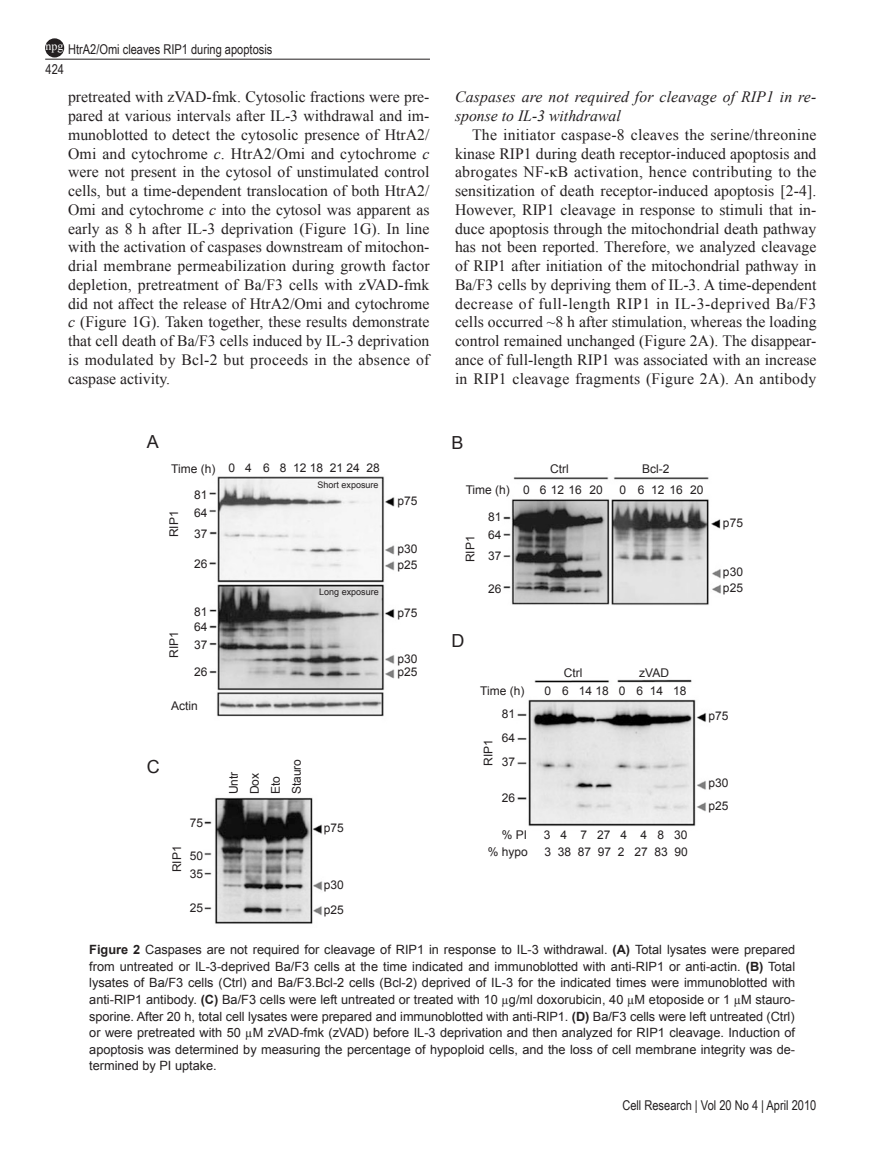
<style>
.page{position:relative;width:893px;height:1170px;background:#fff}
.page>*{position:absolute;margin:0;border:0;box-sizing:border-box;transform-origin:0 0}
.t1{font:18px "Arial";color:#231f20}
.t2{font:15.75px/18.8px "Times New Roman PSMT2";color:#231f20;text-align:justify}
.t3{font:15.75px/18.8px "Times New Roman";letter-spacing:.005em;color:#231f20}
.t4{font:italic 15.75px/18.8px "Times New Roman";letter-spacing:.01em;color:#231f20}
.t5{font:15.75px/18.8px "Times New Roman PSMT2";letter-spacing:.02em;color:#231f20}
.t6{font:13.5px "Arial Narrow";color:#231f20}
.t7{font:12.75px/16.5px "Arial";color:#231f20;text-align:justify}
.t8{font:12px/18px "Arial";color:#231f20}
.t9{font:12px "Times New Roman PSMT2";color:#fff}
.t10{font:9px "Arial";color:#231f20}
.s1{font-family:"Times New Roman PSMT2"}
.s2{font-style:italic}
.s3{font-family:"Times New Roman";font-style:italic}
.s4{font-weight:700}
</style>
<div class="page">
<hr style="left:45px;top:59px;width:385px;height:1px;background:#231f20">
<div style="left:46px;top:39px;width:17px;height:18px;background:#231f20;border-radius:50%"></div>
<div style="left:45px;top:38px;width:19px;height:19px;border:2px solid #231f20;border-radius:50%"></div>
<img style="left:204px;top:476px;width:517px;height:448px">
<p class="t6" style="left:68px;top:39px;width:206px">HtrA2/Omi cleaves RIP1 during apoptosis</p>
<p class="t9" style="left:46px;top:38px;width:19px">npg</p>
<p class="t6" style="left:46px;top:59px;width:20px">424</p>
<p class="t2" style="left:68px;top:88px;width:363px">pretreated with zVAD-fmk. Cytosolic fractions were pre&shy;pared at various intervals after IL-3 withdrawal and im-</p>
<p class="t3" style="left:68px;top:125px;width:363px">munoblotted to detect the cytosolic presence of HtrA2/<br><span class="s1">Omi and cytochrome</span> <span class="s2">c</span>. HtrA2/Omi and cytochrome <span class="s2">c</span></p>
<p class="t2" style="left:68px;top:162px;width:363px">were not present in the cytosol of unstimulated control</p>
<p class="t3" style="left:68px;top:181px;width:363px">cells, but a time-dependent translocation of both HtrA2/</p>
<p class="t2" style="left:68px;top:200px;width:363px">Omi and cytochrome <span class="s3">c</span> into the cytosol was apparent as early as 8 h after IL-3 deprivation (Figure 1G). In line with the activation of caspases downstream of mitochon&shy;drial membrane permeabilization during growth factor</p>
<p class="t3" style="left:68px;top:275px;width:363px">depletion, pretreatment of Ba/F3 cells with zVAD-fmk did not affect the release of HtrA2/Omi and cytochrome</p>
<p class="t2" style="left:68px;top:312px;width:363px"><span class="s3">c</span> (Figure 1G). Taken together, these results demonstrate</p>
<p class="t3" style="left:68px;top:331px;width:363px">that cell death of Ba/F3 cells induced by IL-3 deprivation</p>
<p class="t5" style="left:68px;top:350px;width:363px">is modulated by Bcl-2 but proceeds in the absence of caspase activity.</p>
<p class="t1" style="left:147px;top:430px;width:14px">A</p>
<p class="t8" style="left:171px;top:459px;width:46px">Time (h)</p>
<p class="t8" style="left:165px;top:537px;width:28px;rotate:-90deg">RIP1</p>
<p class="t8" style="left:165px;top:657px;width:28px;rotate:-90deg">RIP1</p>
<p class="t8" style="left:194px;top:485px;width:15px">81<br>64</p>
<p class="t8" style="left:194px;top:524px;width:15px">37</p>
<p class="t8" style="left:194px;top:554px;width:15px">26</p>
<p class="t8" style="left:194px;top:604px;width:15px;line-height:15px">81<br>64</p>
<p class="t8" style="left:194px;top:635px;width:15px">37</p>
<p class="t8" style="left:194px;top:662px;width:15px">26</p>
<p class="t8" style="left:171px;top:696px;width:28px">Actin</p>
<p class="t8" style="left:229px;top:459px;width:153px">0 4 6 8 12 18 21 24 28</p>
<p class="t10" style="left:318px;top:479px;width:63px">Short exposure</p>
<p class="t10" style="left:319px;top:586px;width:61px">Long exposure</p>
<p class="t8" style="left:397px;top:492px;width:22px">p75</p>
<p class="t8" style="left:397px;top:541px;width:22px;line-height:15.8px">p30 p25</p>
<p class="t8" style="left:397px;top:604px;width:22px">p75</p>
<p class="t8" style="left:397px;top:652px;width:22px;line-height:13.5px">p30 p25</p>
<p class="t1" style="left:147px;top:754px;width:14px">C</p>
<p class="t8" style="left:168px;top:872px;width:28px;rotate:-90deg">RIP1</p>
<p class="t8" style="left:190px;top:813px;width:15px">75</p>
<p class="t8" style="left:190px;top:846px;width:15px">50<br>35</p>
<p class="t8" style="left:190px;top:898px;width:15px">25</p>
<p class="t8" style="left:223px;top:794px;width:37px;line-height:21px;rotate:-90deg">Untr<br>Dox<br>Eto<br>Stauro</p>
<p class="t8" style="left:324px;top:818px;width:22px">p75</p>
<p class="t8" style="left:324px;top:871px;width:22px;line-height:25.5px">p30 p25</p>
<p class="t4" style="left:455px;top:87px;width:363px">Caspases are not required for cleavage of RIP1 in re&shy;sponse to IL-3 withdrawal</p>
<p class="t3" style="left:472px;top:125px;width:346px">The initiator caspase-8 cleaves the serine/threonine</p>
<p class="t2" style="left:455px;top:144px;width:363px">kinase RIP1 during death receptor-induced apoptosis and</p>
<p class="t3" style="left:455px;top:162px;width:363px">abrogates NF-κB activation, hence contributing to the</p>
<p class="t2" style="left:455px;top:181px;width:363px">sensitization of death receptor-induced apoptosis [2-4].</p>
<p class="t3" style="left:455px;top:200px;width:363px">However, RIP1 cleavage in response to stimuli that in<span class="s1">-</span></p>
<p class="t2" style="left:455px;top:219px;width:363px">duce apoptosis through the mitochondrial death pathway has not been reported. Therefore, we analyzed cleavage of RIP1 after initiation of the mitochondrial pathway in</p>
<p class="t3" style="left:455px;top:275px;width:363px">Ba/F3 cells by depriving them of IL-3. A time-dependent decrease of full-length RIP1 in IL-3-deprived Ba/F3</p>
<p class="t2" style="left:455px;top:312px;width:363px">cells occurred ~8 h after stimulation, whereas the loading control remained unchanged (Figure 2A). The disappear&shy;ance of full-length RIP1 was associated with an increase in RIP1 cleavage fragments (Figure 2A). An antibody</p>
<p class="t1" style="left:452px;top:431px;width:14px">B</p>
<p class="t8" style="left:550px;top:460px;width:20px">Ctrl</p>
<p class="t8" style="left:642px;top:460px;width:29px">Bcl-2</p>
<p class="t8" style="left:466px;top:480px;width:139px">Time (h) 0 6 12 16 20</p>
<p class="t8" style="left:620px;top:480px;width:85px">0 6 12 16 20</p>
<p class="t8" style="left:488px;top:508px;width:15px">81<br>64</p>
<p class="t8" style="left:488px;top:547px;width:15px">37</p>
<p class="t8" style="left:488px;top:580px;width:15px">26</p>
<p class="t8" style="left:461px;top:562px;width:28px;rotate:-90deg">RIP1</p>
<p class="t1" style="left:452px;top:629px;width:14px">D</p>
<p class="t8" style="left:564px;top:663px;width:20px">Ctrl</p>
<p class="t8" style="left:639px;top:663px;width:31px">zVAD</p>
<p class="t8" style="left:723px;top:514px;width:22px">p75</p>
<p class="t8" style="left:723px;top:564px;width:22px;line-height:15.6px">p30 p25</p>
<p class="t8" style="left:480px;top:682px;width:46px">Time (h)</p>
<p class="t8" style="left:545px;top:682px;width:144px">0 6 14 18 0 6 14 18</p>
<p class="t8" style="left:502px;top:702px;width:15px;line-height:24px;text-align:justify">81<br>64<br>37</p>
<p class="t8" style="left:502px;top:789px;width:15px">26</p>
<p class="t8" style="left:502px;top:825px;width:27px">% PI</p>
<p class="t8" style="left:544px;top:825px;width:145px">3 4 7 27 4 4 8 30</p>
<p class="t8" style="left:488px;top:842px;width:42px">% hypo</p>
<p class="t8" style="left:544px;top:842px;width:145px">3 38 87 97 2 27 83 90</p>
<p class="t8" style="left:479px;top:766px;width:28px;rotate:-90deg">RIP1</p>
<p class="t8" style="left:708px;top:706px;width:22px">p75</p>
<p class="t8" style="left:708px;top:771px;width:22px;line-height:22.5px">p30 p25</p>
<p class="t7" style="left:89px;top:941px;width:707px"><span class="s4">Figure 2</span> Caspases are not required for cleavage of RIP1 in response to IL-3 withdrawal. <span class="s4">(A)</span> Total lysates were prepared from untreated or IL-3-deprived Ba/F3 cells at the time indicated and immunoblotted with anti-RIP1 or anti-actin. <span class="s4">(B)</span> Total lysates of Ba/F3 cells (Ctrl) and Ba/F3.Bcl-2 cells (Bcl-2) deprived of IL-3 for the indicated times were immunoblotted with anti-RIP1 antibody. <span class="s4">(C)</span> Ba/F3 cells were left untreated or treated with 10 <span class="s1">µ</span>g/ml doxorubicin, 40 <span class="s1">µ</span>M etoposide or 1 <span class="s1">µ</span>M stauro&shy;sporine. After 20 h, total cell lysates were prepared and immunoblotted with anti-RIP1. <span class="s4">(D)</span> Ba/F3 cells were left untreated (Ctrl) or were pretreated with 50 <span class="s1">µ</span>M zVAD-fmk (zVAD) before IL-3 deprivation and then analyzed for RIP1 cleavage. Induction of apoptosis was determined by measuring the percentage of hypoploid cells, and the loss of cell membrane integrity was de&shy;termined by PI uptake.</p>
<p class="t6" style="left:622px;top:1094px;width:196px">Cell Research | Vol 20 No 4 | April 2010</p>
</div>
